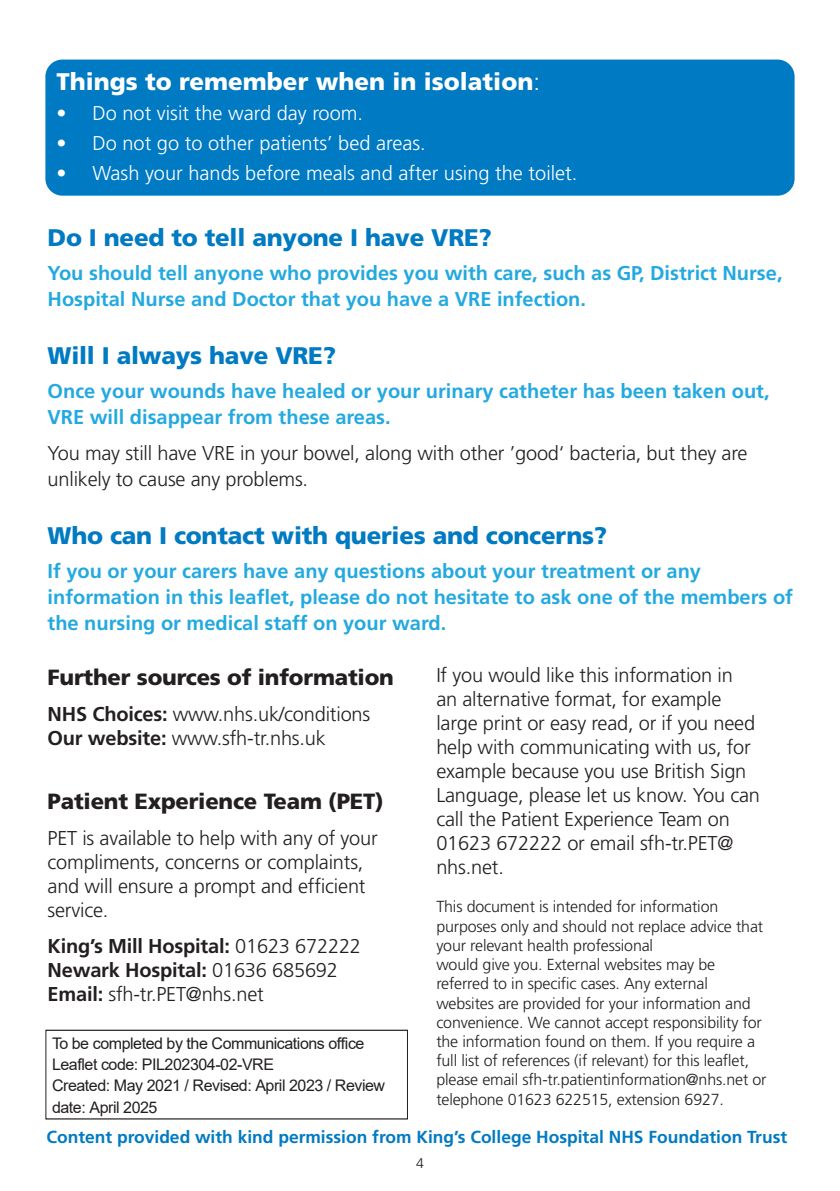
<style>
.page{position:relative;width:840px;height:1191px;background:#fff}
.page>*{position:absolute;margin:0;border:0;box-sizing:border-box;transform-origin:0 0}
.t1{font:900 24px "Frutiger";letter-spacing:-.01em;color:#007ac2}
.t2{font:900 24px "Frutiger";color:#fff}
.t3{font:900 22px "Frutiger";letter-spacing:-.01em;color:#231f20}
.t4{font:300 20px/24px "Frutiger";letter-spacing:-.01em;color:#231f20}
.t5{font:700 20px/26px "Frutiger";color:#23a9e0}
.t6{font:300 20px "Frutiger";color:#fff}
.t7{font:700 20px/24px "Frutiger";letter-spacing:-.01em;color:#231f20}
.t8{font:700 17.4px "Frutiger";color:#007ac2}
.t9{font:300 16px/19.2px "Frutiger";letter-spacing:-.01em;color:#231f20}
.t10{font:16px/21.4px "Arial";letter-spacing:-.03em;color:#231f20}
.t11{font:300 14px "Frutiger";color:#231f20}
.s1{font-weight:300}
.s2{font-weight:700}
</style>
<div class="page">
<div style="left:45px;top:60px;width:749px;height:136px;background:#007ac2;border-radius:17px"></div>
<div style="left:45px;top:1029px;width:363px;height:90px;border:1px solid #231f20"></div>
<p class="t2" style="left:56px;top:67px;width:485px">Things to remember when in isolation<span class="s1">:</span></p>
<p class="t6" style="left:56px;top:101px;width:308px">• Do not visit the ward day room.</p>
<p class="t6" style="left:56px;top:131px;width:371px">• Do not go to other patients’ bed areas.</p>
<p class="t6" style="left:56px;top:161px;width:522px">• Wash your hands before meals and after using the toilet.</p>
<p class="t1" style="left:48px;top:223px;width:445px">Do I need to tell anyone I have VRE?</p>
<p class="t5" style="left:48px;top:260px;width:736px">You should tell anyone who provides you with care, such as GP, District Nurse,<br>Hospital Nurse and Doctor that you have a VRE infection.</p>
<p class="t1" style="left:48px;top:341px;width:290px">Will I always have VRE?</p>
<p class="t5" style="left:48px;top:378px;width:723px">Once your wounds have healed or your urinary catheter has been taken out,<br>VRE will disappear from these areas.</p>
<p class="t4" style="left:48px;top:440px;width:701px;line-height:26px">You may still have VRE in your bowel, along with other ’good‘ bacteria, but they are unlikely to cause any problems.</p>
<p class="t1" style="left:48px;top:521px;width:561px">Who can I contact with queries and concerns?</p>
<p class="t5" style="left:48px;top:558px;width:746px">If you or your carers have any questions about your treatment or any information in this leaflet, please do not hesitate to ask one of the members of the nursing or medical staff on your ward.</p>
<p class="t3" style="left:48px;top:664px;width:347px">Further sources of information</p>
<p class="t4" style="left:48px;top:702px;width:324px"><span class="s2">NHS Choices:</span> www.nhs.uk/conditions<br><span class="s2">Our website:</span> www.sfh-tr.nhs.uk</p>
<p class="t4" style="left:436px;top:663px;width:325px">If you would like this information in<br>an alternative format, for example large print or easy read, or if you need help with communicating with us, for example because you use British Sign Language, please let us know. You can call the Patient Experience Team on 01623 672222 or email sfh-tr.PET@ nhs.net.</p>
<p class="t9" style="left:436px;top:897px;width:331px">This document is intended for information purposes only and should not replace advice that your relevant health professional<br>would give you. External websites may be referred to in specific cases. Any external websites are provided for your information and convenience. We cannot accept responsibility for the information found on them. If you require a full list of references (if relevant) for this leaflet, please email sfh-tr.patientinformation@nhs.net or telephone 01623 622515, extension 6927.</p>
<p class="t3" style="left:48px;top:788px;width:337px">Patient Experience Team (PET)</p>
<p class="t4" style="left:48px;top:826px;width:331px">PET is available to help with any of your compliments, concerns or complaints, and will ensure a prompt and efficient service.</p>
<p class="t7" style="left:48px;top:934px;width:315px">King’s Mill Hospital: <span class="s1">01623 672222<br></span>Newark Hospital: <span class="s1">01636 685692<br></span>Email: <span class="s1">sfh-tr.PET@nhs.net</span></p>
<p class="t10" style="left:52px;top:1032px;width:334px">To be completed by the Communications office Leaflet code: PIL202304-02-VRE<br>Created: May 2021 / Revised: April 2023 / Review date: April 2025</p>
<p class="t8" style="left:46px;top:1126px;width:741px">Content provided with kind permission from King’s College Hospital NHS Foundation Trust</p>
<p class="t11" style="left:416px;top:1155px;width:9px">4</p>
</div>
